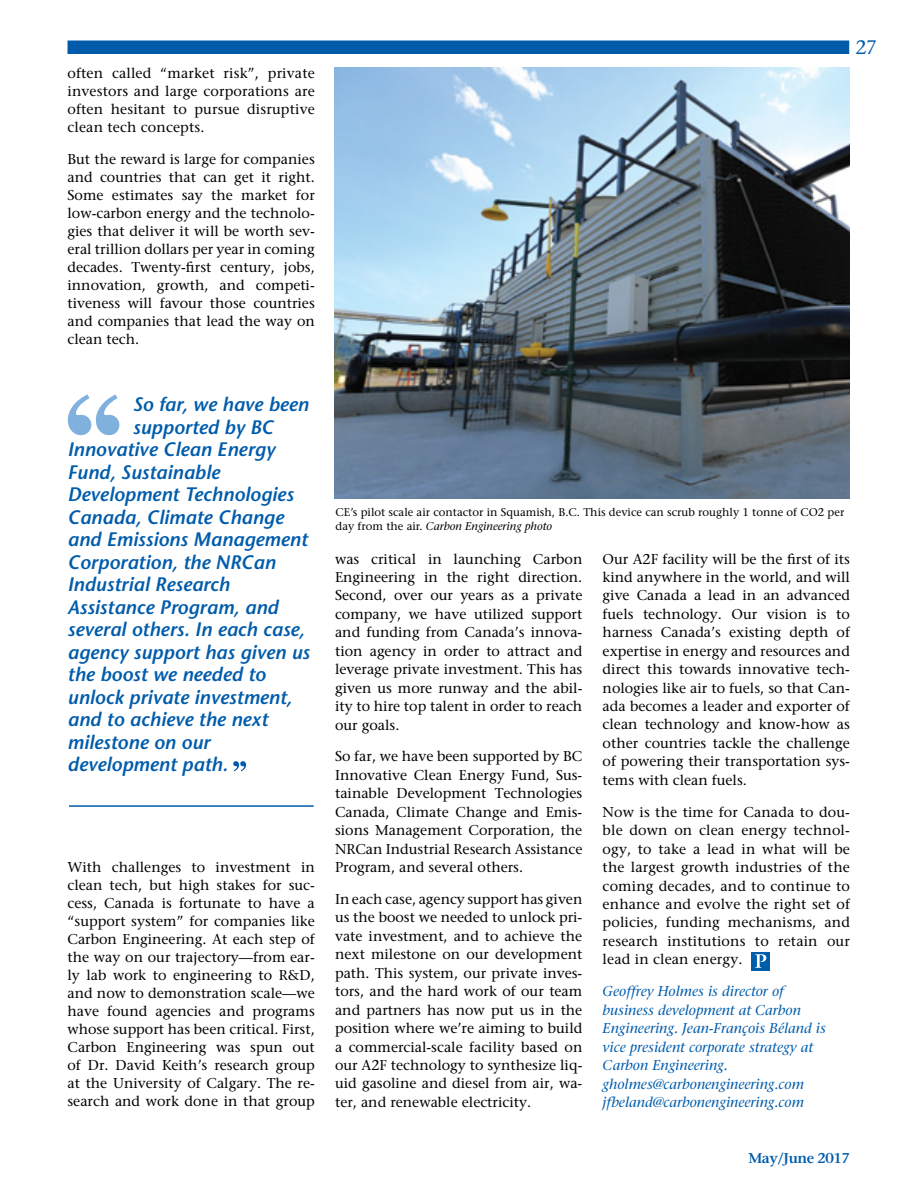
<style>
.page{position:relative;width:918px;height:1188px;background:#fff}
.page>*{position:absolute;margin:0;border:0;box-sizing:border-box;transform-origin:0 0}
.t1{font:italic 600 19.5px "Stone Sans";color:#005cab}
.t2{font:19.5px "Stone Serif";color:#005cab}
.t3{font:14.25px/18.5px "Stone Serif";color:#000;text-align:justify}
.t4{font:italic 14.25px/18.5px "Stone Serif";color:#005cab}
.t5{font:600 14.25px "Stone Serif";letter-spacing:-.03em;color:#005cab}
.t6{font:11.25px/13.5px "Stone Serif";color:#000}
.s1{font-style:italic}
</style>
<div class="page">
<div style="left:68px;top:40px;width:781px;height:14px;background:#005cab"></div>
<div style="left:751px;top:952px;width:19px;height:18px;background:#005daa"></div>
<svg style="left:755px;top:954px;width:11px;height:14px"></svg>
<svg style="left:233px;top:761px;width:13px;height:10px"></svg>
<svg style="left:68px;top:394px;width:51px;height:41px"></svg>
<hr style="left:69px;top:805px;width:245px;height:2px;background:#005cab">
<img style="left:335px;top:68px;width:515px;height:431px">
<p class="t3" style="left:67px;top:64px;width:249px;line-height:18px">often called “market risk”, private investors and large corporations are often hesitant to pursue disruptive clean tech concepts.</p>
<p class="t3" style="left:67px;top:150px;width:249px;line-height:18px">But the reward is large for companies and countries that can get it right.<br>Some estimates say the market for low-carbon energy and the technolo&shy;gies that deliver it will be worth sev&shy;eral trillion dollars per year in coming decades. Twenty-first century, jobs, innovation, growth, and competi&shy;tiveness will favour those countries and companies that lead the way on clean tech.</p>
<h1 class="t2" style="left:855px;top:36px;width:23px">27</h1>
<h1 class="t1" style="left:133px;top:393px;width:177px">So far, we have been</h1>
<h1 class="t1" style="left:133px;top:415px;width:142px">supported by BC</h1>
<h1 class="t1" style="left:68px;top:438px;width:209px">Innovative Clean Energy</h1>
<h1 class="t1" style="left:68px;top:460px;width:154px">Fund, Sustainable</h1>
<h1 class="t1" style="left:68px;top:483px;width:228px">Development Technologies</h1>
<h1 class="t1" style="left:68px;top:505px;width:218px">Canada, Climate Change</h1>
<h1 class="t1" style="left:68px;top:528px;width:242px">and Emissions Management</h1>
<h1 class="t1" style="left:68px;top:550px;width:210px">Corporation, the NRCan</h1>
<h1 class="t1" style="left:68px;top:573px;width:164px">Industrial Research</h1>
<h1 class="t1" style="left:68px;top:595px;width:212px">Assistance Program, and</h1>
<h1 class="t1" style="left:68px;top:618px;width:239px">several others. In each case,</h1>
<h1 class="t1" style="left:68px;top:640px;width:244px">agency support has given us</h1>
<h1 class="t1" style="left:68px;top:663px;width:200px">the boost we needed to</h1>
<h1 class="t1" style="left:68px;top:685px;width:226px">unlock private investment,</h1>
<h1 class="t1" style="left:68px;top:708px;width:202px">and to achieve the next</h1>
<h1 class="t1" style="left:68px;top:730px;width:144px">milestone on our</h1>
<h1 class="t1" style="left:68px;top:753px;width:162px">development path.</h1>
<p class="t3" style="left:67px;top:858px;width:249px;line-height:18px">With challenges to investment in clean tech, but high stakes for suc&shy;cess, Canada is fortunate to have a “support system” for companies like Carbon Engineering. At each step of the way on our trajectory—from ear&shy;ly lab work to engineering to R&amp;D, and now to demonstration scale—we have found agencies and programs whose support has been critical. First, Carbon Engineering was spun out of Dr. David Keith’s research group at the University of Calgary. The re&shy;search and work done in that group</p>
<p class="t6" style="left:336px;top:505px;width:510px">CE’s pilot scale air contactor in Squamish, B.C. This device can scrub roughly 1 tonne of CO2 per day from the air. <span class="s1">Carbon Engineering photo</span></p>
<p class="t3" style="left:335px;top:549px;width:249px">was critical in launching Carbon Engineering in the right direction.<br>Second, over our years as a private company, we have utilized support and funding from Canada’s innova&shy;tion agency in order to attract and leverage private investment. This has given us more runway and the abil&shy;ity to hire top talent in order to reach our goals.</p>
<p class="t3" style="left:335px;top:747px;width:249px">So far, we have been supported by BC Innovative Clean Energy Fund, Sus&shy;tainable Development Technologies Canada, Climate Change and Emis&shy;sions Management Corporation, the NRCan Industrial Research Assistance Program, and several others.</p>
<p class="t3" style="left:335px;top:890px;width:249px">In each case, agency support has given us the boost we needed to unlock pri&shy;vate investment, and to achieve the next milestone on our development path. This system, our private inves&shy;tors, and the hard work of our team and partners has now put us in the position where we’re aiming to build a commercial-scale facility based on our A2F technology to synthesize liq&shy;uid gasoline and diesel from air, wa&shy;ter, and renewable electricity.</p>
<p class="t3" style="left:603px;top:549px;width:249px">Our A2F facility will be the first of its kind anywhere in the world, and will give Canada a lead in an advanced fuels technology. Our vision is to harness Canada’s existing depth of expertise in energy and resources and direct this towards innovative tech&shy;nologies like air to fuels, so that Can&shy;ada becomes a leader and exporter of clean technology and know-how as other countries tackle the challenge of powering their transportation sys&shy;tems with clean fuels.</p>
<p class="t3" style="left:603px;top:803px;width:249px">Now is the time for Canada to dou&shy;ble down on clean energy technol&shy;ogy, to take a lead in what will be the largest growth industries of the coming decades, and to continue to enhance and evolve the right set of policies, funding mechanisms, and research institutions to retain our lead in clean energy.</p>
<p class="t4" style="left:603px;top:982px;width:225px">Geoffrey Holmes is director of business development at Carbon<br>Engineering. Jean-François Béland is vice president corporate strategy at<br>Carbon Engineering. gholmes@carbonengineering.com jfbeland@carbonengineering.com</p>
<p class="t5" style="left:748px;top:1150px;width:103px">May/June 2017</p>
</div>
